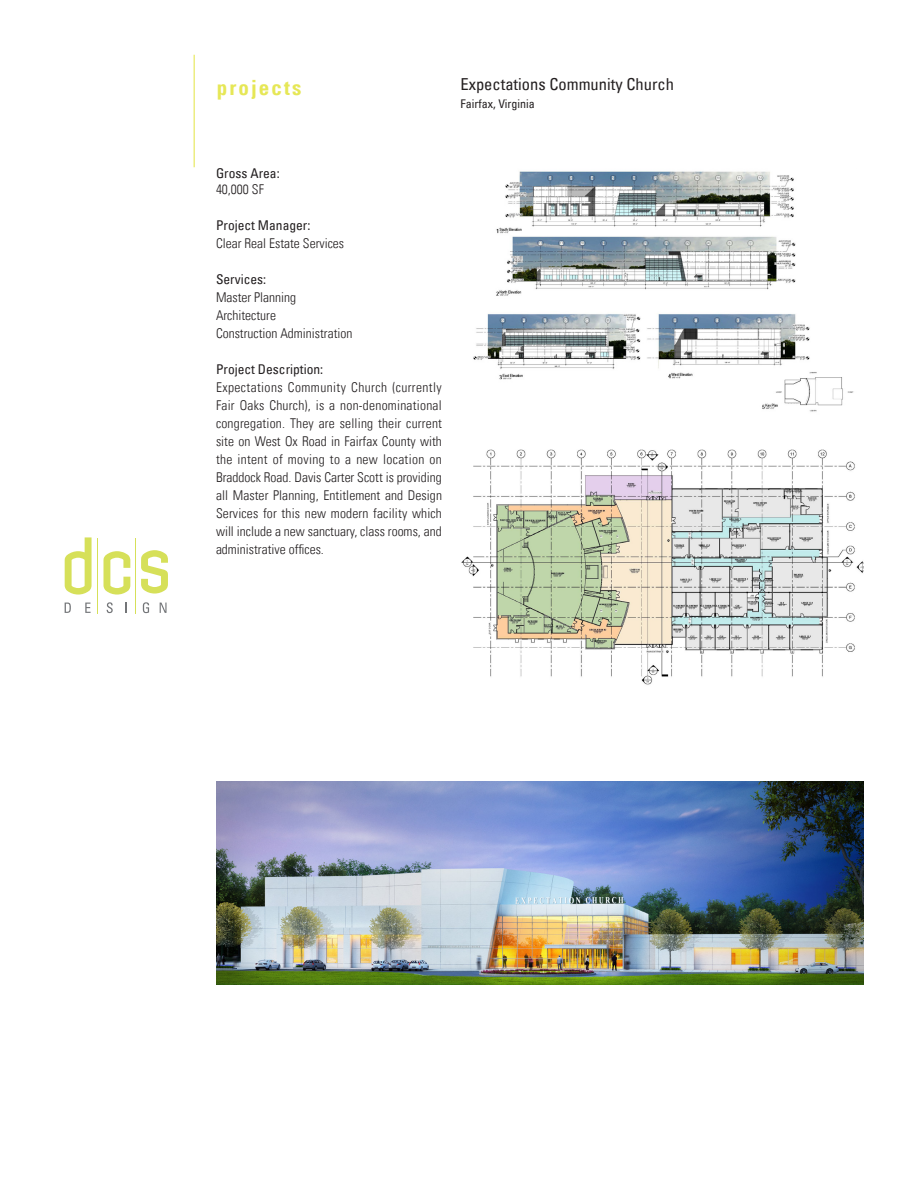
<style>
.page{position:relative;width:918px;height:1188px;background:#fff}
.page>*{position:absolute;margin:0;border:0;box-sizing:border-box;transform-origin:0 0}
.t1{font:700 condensed 21px "Univers LT";letter-spacing:.1em;color:#e6e756}
.project_head{font:condensed 16.5px "Univers LT";color:#231f20}
.Text{font:300 condensed 13.5px/18px "Univers LT";color:#231f20;text-align:justify}
.t2{font:condensed 13.5px "Univers LT";color:#231f20}
.project_head-2{font:condensed 12px "Univers LT";color:#231f20}
</style>
<div class="page">
<svg style="left:65px;top:537px;width:27px;height:58px"></svg>
<hr style="left:97px;top:538px;width:1px;height:76px;background:#d6e059">
<hr style="left:136px;top:538px;width:1px;height:76px;background:#d6e059">
<svg style="left:103px;top:551px;width:27px;height:44px"></svg>
<svg style="left:141px;top:550px;width:27px;height:44px"></svg>
<svg style="left:65px;top:603px;width:6px;height:10px"></svg>
<svg style="left:85px;top:603px;width:6px;height:10px"></svg>
<svg style="left:107px;top:602px;width:6px;height:11px"></svg>
<svg style="left:160px;top:603px;width:7px;height:10px"></svg>
<svg style="left:143px;top:602px;width:6px;height:11px"></svg>
<hr style="left:194px;top:55px;width:1px;height:112px;background:#e6e756">
<img style="left:216px;top:782px;width:648px;height:202px">
<img style="left:461px;top:449px;width:403px;height:236px">
<img style="left:473px;top:171px;width:381px;height:241px">
<h1 class="t1" style="left:217px;top:75px;width:86px">projects</h1>
<p class="project_head" style="left:460px;top:74px;width:215px">Expectations Community Church</p>
<p class="project_head-2" style="left:460px;top:96px;width:76px">Fairfax, Virginia</p>
<p class="t2" style="left:216px;top:165px;width:65px">Gross Area:</p>
<p class="Text" style="left:216px;top:180px;width:49px">40,000 SF</p>
<p class="t2" style="left:216px;top:217px;width:96px">Project Manager:</p>
<p class="Text" style="left:216px;top:234px;width:130px">Clear Real Estate Services</p>
<p class="t2" style="left:216px;top:271px;width:52px">Services:</p>
<p class="Text" style="left:216px;top:288px;width:82px">Master Planning</p>
<p class="Text" style="left:216px;top:306px;width:61px">Architecture</p>
<p class="Text" style="left:216px;top:324px;width:138px">Construction Administration</p>
<p class="t2" style="left:216px;top:361px;width:109px">Project Description:</p>
<p class="Text" style="left:216px;top:378px;width:228px">Expectations Community Church (currently Fair Oaks Church), is a non-denominational congregation. They are selling their current site on West Ox Road in Fairfax County with the intent of moving to a new location on Braddock Road. Davis Carter Scott is providing all Master Planning, Entitlement and Design Services for this new modern facility which will include a new sanctuary, class rooms, and administrative offices.</p>
</div>
